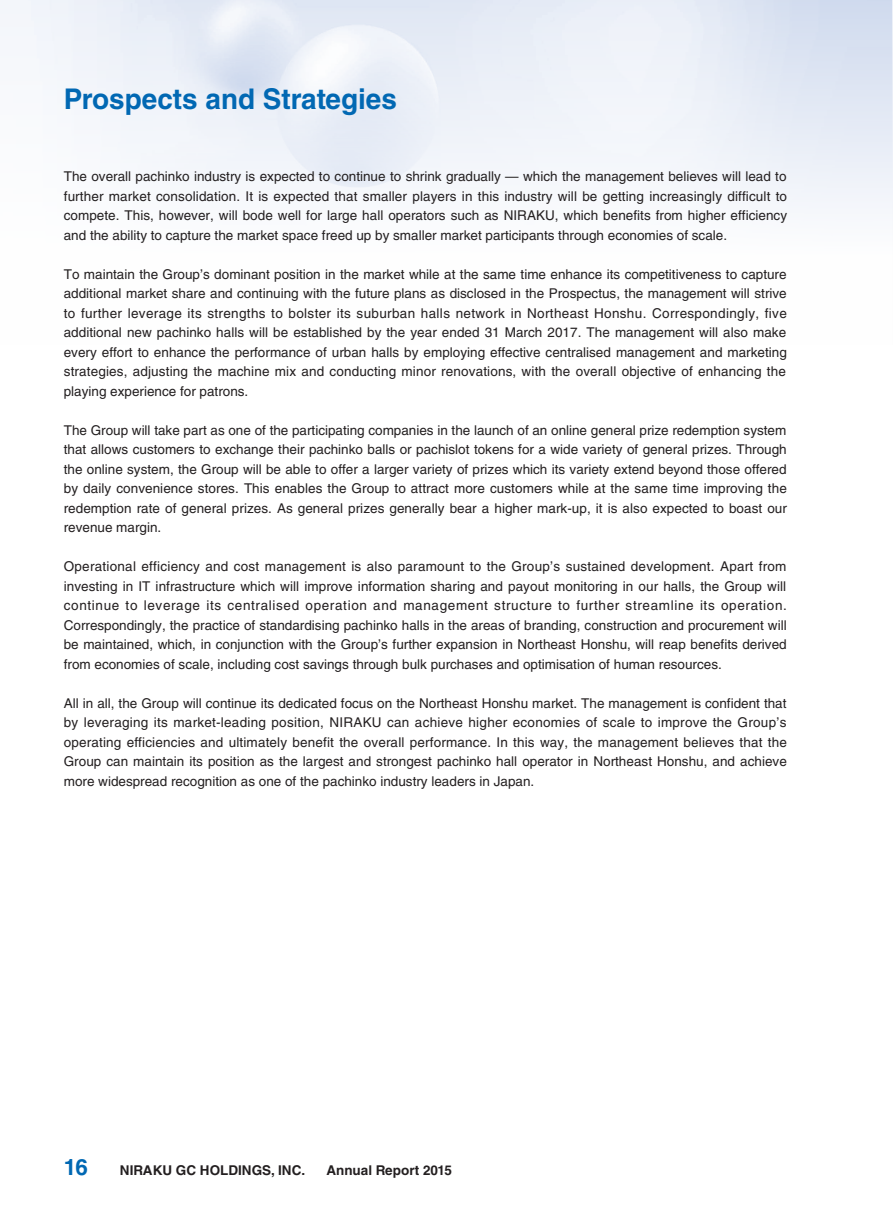
<style>
.page{position:relative;width:893px;height:1212px;background:#fff}
.page>*{position:absolute;margin:0;border:0;box-sizing:border-box;transform-origin:0 0}
.t1{font:700 28.5px "Helvetica LT Std";color:#0168b3}
.t2{font:700 22.5px "Helvetica LT Std";color:#0168b3}
._00_txt{font:13.5px/19.5px "Helvetica LT Std";color:#231f20;text-align:justify}
.t3{font:700 13.5px "Helvetica LT Std";color:#231f20}
</style>
<div class="page">
<p class="t1" style="left:64px;top:81px;width:335px">Prospects and Strategies</p>
<p class="_00_txt" style="left:64px;top:167px;width:725px">The overall pachinko industry is expected to continue to shrink gradually — which the management believes will lead to further market consolidation. It is expected that smaller players in this industry will be getting increasingly difficult to compete. This, however, will bode well for large hall operators such as NIRAKU, which benefits from higher efficiency and the ability to capture the market space freed up by smaller market participants through economies of scale.</p>
<p class="_00_txt" style="left:64px;top:264px;width:725px">To maintain the Group’s dominant position in the market while at the same time enhance its competitiveness to capture additional market share and continuing with the future plans as disclosed in the Prospectus, the management will strive to further leverage its strengths to bolster its suburban halls network in Northeast Honshu. Correspondingly, five additional new pachinko halls will be established by the year ended 31 March 2017. The management will also make every effort to enhance the performance of urban halls by employing effective centralised management and marketing strategies, adjusting the machine mix and conducting minor renovations, with the overall objective of enhancing the playing experience for patrons.</p>
<p class="_00_txt" style="left:64px;top:420px;width:725px">The Group will take part as one of the participating companies in the launch of an online general prize redemption system that allows customers to exchange their pachinko balls or pachislot tokens for a wide variety of general prizes. Through the online system, the Group will be able to offer a larger variety of prizes which its variety extend beyond those offered by daily convenience stores. This enables the Group to attract more customers while at the same time improving the redemption rate of general prizes. As general prizes generally bear a higher mark-up, it is also expected to boast our revenue margin.</p>
<p class="_00_txt" style="left:64px;top:557px;width:725px">Operational efficiency and cost management is also paramount to the Group’s sustained development. Apart from investing in IT infrastructure which will improve information sharing and payout monitoring in our halls, the Group will continue to leverage its centralised operation and management structure to further streamline its operation.<br>Correspondingly, the practice of standardising pachinko halls in the areas of branding, construction and procurement will be maintained, which, in conjunction with the Group’s further expansion in Northeast Honshu, will reap benefits derived from economies of scale, including cost savings through bulk purchases and optimisation of human resources.</p>
<p class="_00_txt" style="left:64px;top:693px;width:725px">All in all, the Group will continue its dedicated focus on the Northeast Honshu market. The management is confident that by leveraging its market-leading position, NIRAKU can achieve higher economies of scale to improve the Group’s operating efficiencies and ultimately benefit the overall performance. In this way, the management believes that the Group can maintain its position as the largest and strongest pachinko hall operator in Northeast Honshu, and achieve more widespread recognition as one of the pachinko industry leaders in Japan.</p>
<p class="t2" style="left:64px;top:1154px;width:26px">16</p>
<p class="t3" style="left:120px;top:1162px;width:187px">NIRAKU GC HOLDINGS, INC.</p>
<p class="t3" style="left:326px;top:1162px;width:127px">Annual Report 2015</p>
</div>
